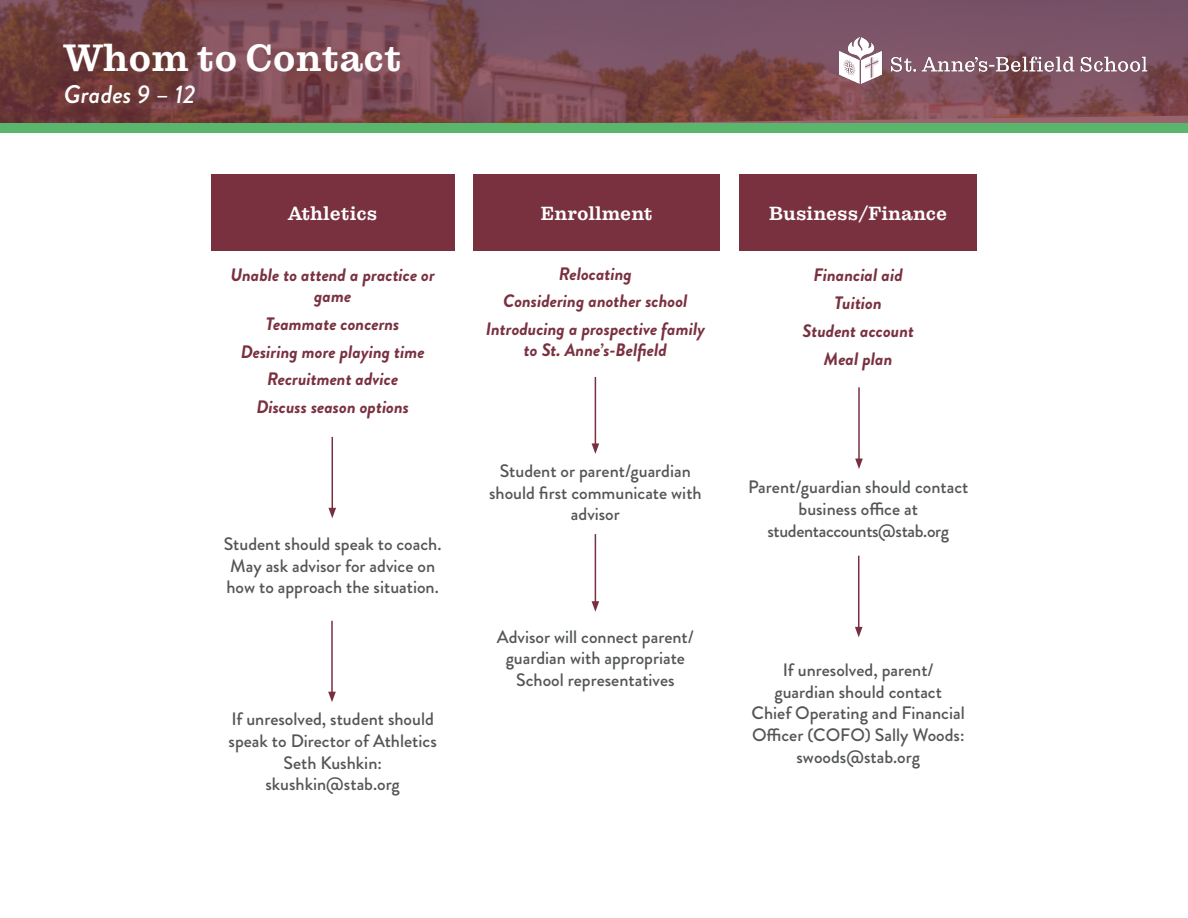
<style>
.page{position:relative;width:1188px;height:918px;background:#fff}
.page>*{position:absolute;margin:0;border:0;box-sizing:border-box;transform-origin:0 0}
.t1{font:500 39px "Pulpo";color:#fff}
.t2{font:italic 500 25.5px "Brandon Grotesque";color:#fff}
.Header_2{font:500 19.5px "Pulpo";color:#fff}
.t3{font:500 18px/21.6px "Brandon Grotesque";color:#545555;text-align:center}
.t4{font:italic 700 18px/21px "Brandon Grotesque";color:#793140;text-align:center}
</style>
<div class="page">
<div style="left:211px;top:174px;width:243px;height:77px;background:#793140"></div>
<div style="left:474px;top:174px;width:246px;height:77px;background:#793140"></div>
<svg style="left:0;top:0;width:1188px;height:123px;background:#794a53"></svg>
<hr style="left:332px;top:437px;width:1px;height:73px;background:#783040">
<svg style="left:328px;top:508px;width:8px;height:10px"></svg>
<hr style="left:595px;top:377px;width:1px;height:69px;background:#783040">
<svg style="left:592px;top:443px;width:7px;height:11px"></svg>
<hr style="left:331px;top:621px;width:2px;height:73px;background:#783040">
<svg style="left:328px;top:692px;width:8px;height:10px"></svg>
<hr style="left:595px;top:534px;width:1px;height:70px;background:#783040">
<svg style="left:592px;top:601px;width:7px;height:11px"></svg>
<div style="left:0;top:123px;width:1188px;height:10px;background:#5ab66d"></div>
<img style="left:839px;top:38px;width:309px;height:46px">
<div style="left:740px;top:174px;width:237px;height:77px;background:#793140"></div>
<hr style="left:858px;top:387px;width:2px;height:74px;background:#783040">
<svg style="left:855px;top:459px;width:8px;height:10px"></svg>
<hr style="left:858px;top:556px;width:1px;height:73px;background:#783040">
<svg style="left:855px;top:627px;width:8px;height:10px"></svg>
<p class="t1" style="left:64px;top:35px;width:339px">Whom to Contact</p>
<p class="t2" style="left:64px;top:77px;width:133px">Grades 9 – 12</p>
<p class="Header_2" style="left:288px;top:202px;width:91px">Athletics</p>
<p class="Header_2" style="left:541px;top:202px;width:113px">Enrollment</p>
<p class="t4" style="left:230px;top:264px;width:206px">Unable to attend a practice or game</p>
<p class="t4" style="left:266px;top:313px;width:135px">Teammate concerns</p>
<p class="t4" style="left:241px;top:341px;width:186px">Desiring more playing time</p>
<p class="t4" style="left:267px;top:369px;width:133px">Recruitment advice</p>
<p class="t4" style="left:256px;top:396px;width:154px">Discuss season options</p>
<p class="t3" style="left:224px;top:533px;width:219px;text-align:left">Student should speak to coach.<br>May ask advisor for advice on how to approach the situation.</p>
<p class="t3" style="left:229px;top:709px;width:210px">If unresolved, student should speak to Director of Athletics<br>Seth Kushkin:</p>
<p class="t3" style="left:266px;top:774px;width:136px">skushkin@stab.org</p>
<p class="t4" style="left:559px;top:263px;width:75px">Relocating</p>
<p class="t4" style="left:503px;top:291px;width:186px">Considering another school</p>
<p class="t4" style="left:486px;top:318px;width:221px">Introducing a prospective family to St. Anne’s-Belfield</p>
<p class="t3" style="left:489px;top:460px;width:214px">Student or parent/guardian should first communicate with advisor</p>
<p class="t3" style="left:497px;top:626px;width:198px">Advisor will connect parent/ guardian with appropriate<br>School representatives</p>
<p class="Header_2" style="left:769px;top:202px;width:180px">Business/Finance</p>
<p class="t4" style="left:814px;top:265px;width:91px">Financial aid</p>
<p class="t4" style="left:835px;top:293px;width:49px">Tuition</p>
<p class="t4" style="left:803px;top:320px;width:113px">Student account</p>
<p class="t4" style="left:824px;top:348px;width:70px">Meal plan</p>
<p class="t3" style="left:748px;top:477px;width:222px">Parent/guardian should contact business office at studentaccounts@stab.org</p>
<p class="t3" style="left:783px;top:660px;width:152px">If unresolved, parent/</p>
<p class="t3" style="left:752px;top:681px;width:215px">guardian should contact<br>Chief Operating and Financial<br>Officer (COFO) Sally Woods:</p>
<p class="t3" style="left:797px;top:746px;width:125px">swoods@stab.org</p>
</div>
